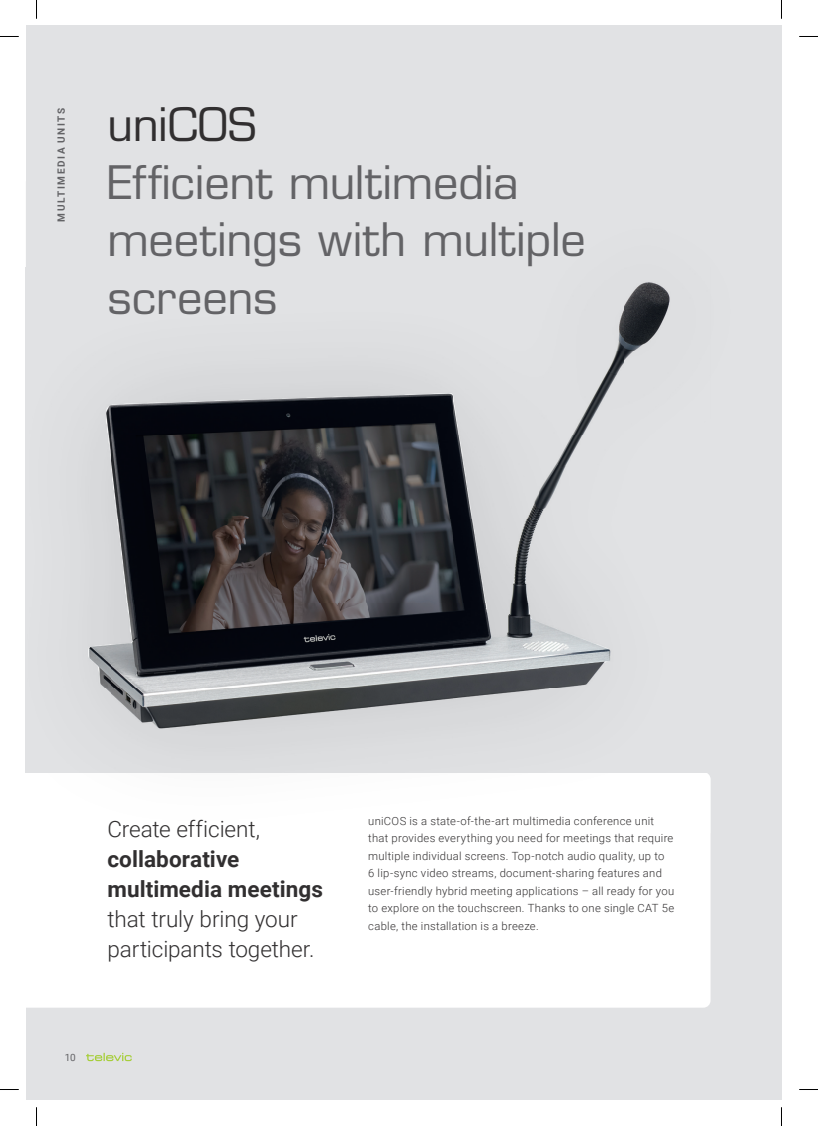
<style>
.page{position:relative;width:818px;height:1126px;background:#fff}
.page>*{position:absolute;margin:0;border:0;box-sizing:border-box;transform-origin:0 0}
.t1{font:45px/57.5px "Eurostile LT Std";letter-spacing:-.005em;color:#636366}
.t2{font:45px "Eurostile LT Std";letter-spacing:-.01em;color:#312f30}
.t3{font:300 22.5px/30px "Roboto";letter-spacing:-.005em;color:#312f30}
.t4{font:700 22.5px/30px "Roboto";letter-spacing:.005em;color:#312f30}
.t5{font:300 11.25px/17.5px "Roboto";letter-spacing:.025em;color:#312f30}
.t6{font:700 10px "Roboto";letter-spacing:.155em;color:#636366}
.t7{font:10px "Roboto";color:#636366}
</style>
<div class="page">
<div style="left:26px;top:26px;width:755px;height:1073px;background:#e1e2e4"></div>
<div style="left:26px;top:833px;width:684px;height:174px;background:#fff"></div>
<img style="left:26px;top:282px;width:684px;height:551px">
<svg style="left:86px;top:1052px;width:46px;height:8px"></svg>
<svg style="left:0;top:36px;width:19px;height:1px"></svg>
<svg style="left:799px;top:36px;width:18px;height:1px"></svg>
<svg style="left:0;top:1089px;width:19px;height:1px"></svg>
<svg style="left:799px;top:1089px;width:18px;height:1px"></svg>
<svg style="left:36px;top:0;width:1px;height:19px"></svg>
<svg style="left:36px;top:1107px;width:1px;height:18px"></svg>
<p class="t6" style="left:54px;top:221px;width:115px;rotate:-90deg">MULTIMEDIA UNITS</p>
<h1 class="t2" style="left:107px;top:98px;width:150px">uniCOS</h1>
<h1 class="t1" style="left:107px;top:154px;width:479px">Efficient multimedia meetings with multiple screens</h1>
<h2 class="t3" style="left:107px;top:812px;width:154px">Create efficient,</h2>
<h2 class="t4" style="left:107px;top:842px;width:217px">collaborative multimedia meetings</h2>
<h2 class="t3" style="left:107px;top:902px;width:208px">that truly bring your participants together.</h2>
<p class="t7" style="left:65px;top:1050px;width:12px">10</p>
<p class="t5" style="left:368px;top:811px;width:307px">uniCOS is a state-of-the-art multimedia conference unit that provides everything you need for meetings that require multiple individual screens. Top-notch audio quality, up to<br>6 lip-sync video streams, document-sharing features and user-friendly hybrid meeting applications – all ready for you to explore on the touchscreen. Thanks to one single CAT 5e cable, the installation is a breeze.</p>
</div>
